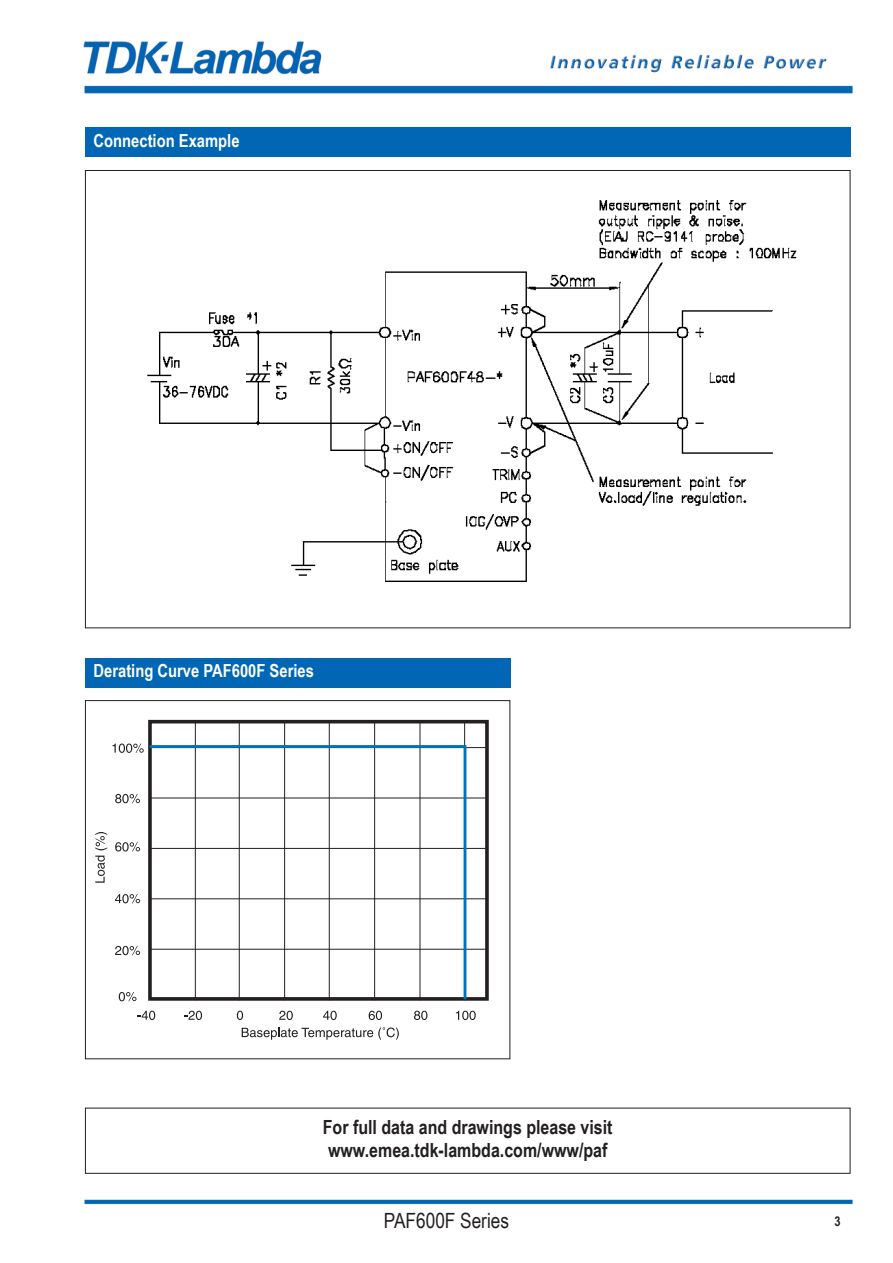
<style>
.page{position:relative;width:893px;height:1263px;background:#fff}
.page>*{position:absolute;margin:0;border:0;box-sizing:border-box;transform-origin:0 0}
.t1{font:21px "Arial Narrow";color:#231f20}
.t2{font:700 19.5px/23.4px "Arial Narrow";color:#231f20}
.t3{font:700 18px "Arial Narrow";color:#fff}
.t4{font:700 13.5px "Arial Narrow";color:#231f20}
</style>
<div class="page">
<img style="left:83px;top:41px;width:770px;height:1164px">
<div style="left:85px;top:170px;width:765px;height:458px;background:#fff"></div>
<img style="left:147px;top:200px;width:650px;height:382px">
<div style="left:85px;top:128px;width:765px;height:29px;background:#0166b3"></div>
<div style="left:85px;top:701px;width:425px;height:358px;background:#fff"></div>
<div style="left:148px;top:720px;width:341px;height:281px;border:4px solid #231f20"></div>
<hr style="left:195px;top:722px;width:1px;height:278px;background:#231f20">
<hr style="left:239px;top:722px;width:1px;height:278px;background:#231f20">
<hr style="left:284px;top:722px;width:1px;height:278px;background:#231f20">
<hr style="left:329px;top:722px;width:1px;height:278px;background:#231f20">
<hr style="left:374px;top:722px;width:1px;height:278px;background:#231f20">
<hr style="left:420px;top:722px;width:1px;height:278px;background:#231f20">
<hr style="left:464px;top:722px;width:1px;height:278px;background:#231f20">
<svg style="left:138px;top:1011px;width:17px;height:9px"></svg>
<svg style="left:119px;top:992px;width:17px;height:9px"></svg>
<svg style="left:115px;top:946px;width:25px;height:9px"></svg>
<svg style="left:115px;top:894px;width:25px;height:9px"></svg>
<svg style="left:115px;top:842px;width:25px;height:9px"></svg>
<svg style="left:115px;top:794px;width:25px;height:9px"></svg>
<svg style="left:112px;top:743px;width:32px;height:10px"></svg>
<svg style="left:184px;top:1011px;width:18px;height:9px"></svg>
<svg style="left:237px;top:1011px;width:6px;height:9px"></svg>
<svg style="left:279px;top:1011px;width:14px;height:9px"></svg>
<svg style="left:323px;top:1011px;width:14px;height:9px"></svg>
<svg style="left:369px;top:1011px;width:13px;height:9px"></svg>
<svg style="left:414px;top:1011px;width:13px;height:9px"></svg>
<svg style="left:456px;top:1011px;width:20px;height:9px"></svg>
<svg style="left:242px;top:1027px;width:157px;height:13px"></svg>
<svg style="left:95px;top:832px;width:12px;height:51px"></svg>
<hr style="left:150px;top:747px;width:337px;height:1px;background:#231f20">
<hr style="left:150px;top:798px;width:337px;height:1px;background:#231f20">
<hr style="left:150px;top:848px;width:337px;height:1px;background:#231f20">
<hr style="left:150px;top:898px;width:337px;height:1px;background:#231f20">
<hr style="left:150px;top:949px;width:337px;height:1px;background:#231f20">
<svg style="left:148px;top:744px;width:320px;height:257px"></svg>
<div style="left:85px;top:700px;width:425px;height:359px;border:1px solid #231f20"></div>
<div style="left:85px;top:658px;width:425px;height:29px;background:#0166b3"></div>
<div style="left:85px;top:1108px;width:765px;height:66px;border:1px solid #231f20"></div>
<p class="t3" style="left:94px;top:130px;width:147px">Connection Example</p>
<p class="t3" style="left:94px;top:660px;width:222px">Derating Curve PAF600F Series</p>
<p class="t2" style="left:323px;top:1115px;width:291px">For full data and drawings please visit www.emea.tdk-lambda.com/www/paf</p>
<p class="t1" style="left:384px;top:1208px;width:127px">PAF600F Series</p>
<p class="t4" style="left:835px;top:1213px;width:8px">3</p>
</div>
